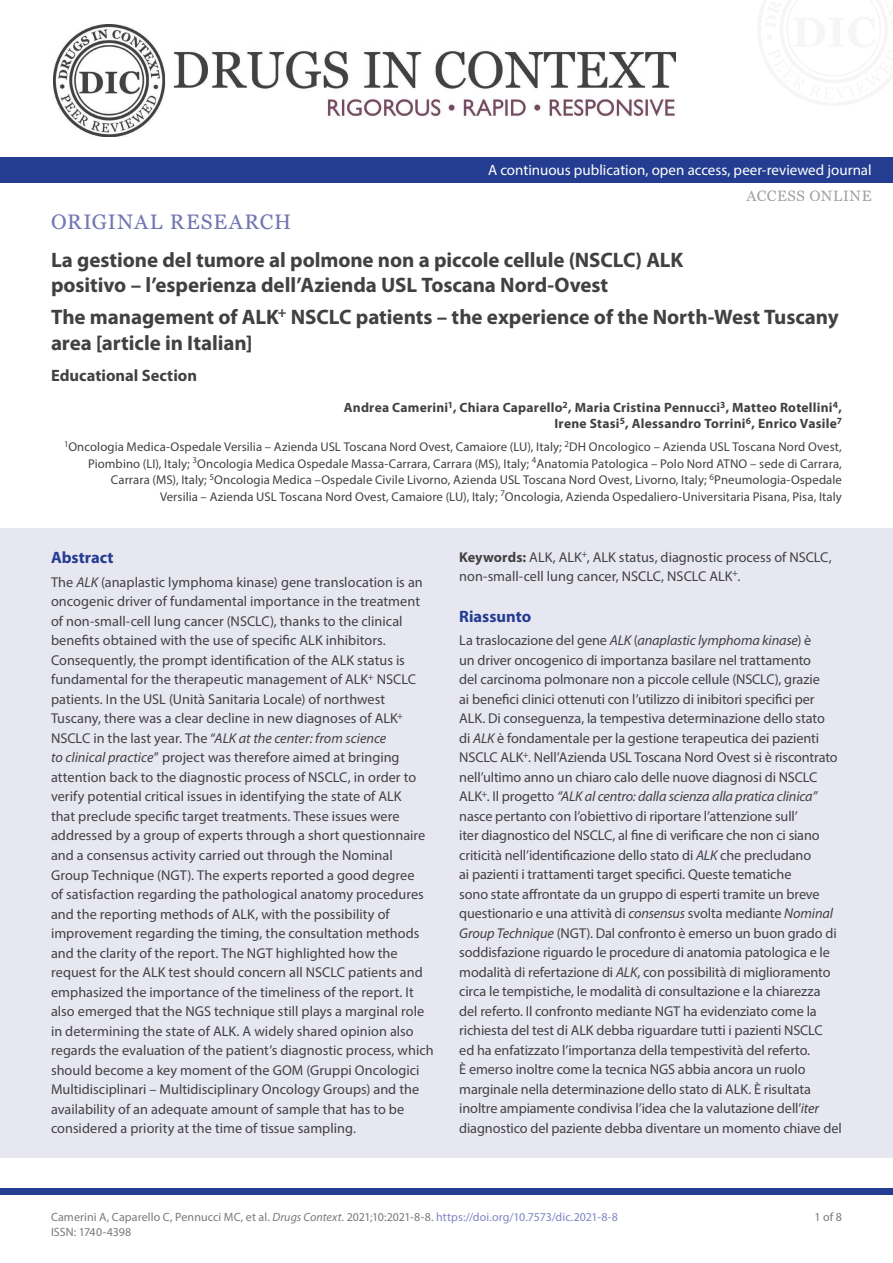
<style>
.page{position:relative;width:893px;height:1263px;background:#fff}
.page>*{position:absolute;margin:0;border:0;box-sizing:border-box;transform-origin:0 0}
.JTL{font:700 21px/25.5px "Myriad Pro";letter-spacing:-.005em;color:#424142}
.SP_JID{font:21px "Georgia";letter-spacing:.05em;color:#7376b2}
.JTL-2{font:700 16.5px "Myriad Pro";color:#424142}
.OPH1{font:700 16.5px "Myriad Pro";color:#243d91}
.t1{font:15px "Myriad Pro";color:#fff}
.t2{font:15px "Georgia";letter-spacing:.045em;color:#7c7878}
.OPTX{font:14.25px/19.5px "Myriad Pro";color:#424142}
.OPTXS{font:14.25px/19.5px "Myriad Pro";color:#424142}
.JAU{font:700 13.5px/16.2px "Myriad Pro";letter-spacing:.015em;color:#424142;text-align:right}
.JAF{font:12.75px/16.5px "Myriad Pro";letter-spacing:.005em;color:#424142;text-align:right}
.t3{font:12px "Myriad Pro";letter-spacing:.005em;color:#7c7878}
.s1{font-style:italic}
.s2{font-weight:700}
.s3{color:#7f85c1}
</style>
<div class="page">
<div style="left:0;top:157px;width:893px;height:26px;background:#243d91"></div>
<img style="left:53px;top:24px;width:622px;height:112px">
<div style="left:0;top:528px;width:893px;height:629px;background:#e7e7f2"></div>
<div style="left:0;top:1188px;width:893px;height:7px;background:#243d91"></div>
<p class="t1" style="left:488px;top:161px;width:385px">A continuous publication, open access, peer-reviewed journal</p>
<p class="SP_JID" style="left:51px;top:206px;width:242px">ORIGINAL RESEARCH</p>
<p class="t2" style="left:746px;top:185px;width:127px">ACCESS ONLINE</p>
<p class="JTL" style="left:51px;top:246px;width:634px">La gestione del tumore al polmone non a piccole cellule (NSCLC) ALK positivo – l’esperienza dell’Azienda USL Toscana Nord-Ovest</p>
<p class="JTL" style="left:51px;top:304px;width:789px">The management of ALK<sup>+</sup> NSCLC patients – the experience of the North-West Tuscany area [article in Italian]</p>
<p class="JTL-2" style="left:51px;top:364px;width:148px">Educational Section</p>
<p class="JAU" style="left:344px;top:399px;width:500px">Andrea Camerini<sup>1</sup>, Chiara Caparello<sup>2</sup>, Maria Cristina Pennucci<sup>3</sup>, Matteo Rotellini<sup>4</sup>,<br>Irene Stasi<sup>5</sup>, Alessandro Torrini<sup>6</sup>, Enrico Vasile<sup>7</sup></p>
<p class="JAF" style="left:64px;top:438px;width:779px"><sup>1</sup>Oncologia Medica-Ospedale Versilia – Azienda USL Toscana Nord Ovest, Camaiore (LU), Italy; <sup>2</sup>DH Oncologico – Azienda USL Toscana Nord Ovest, Piombino (LI), Italy; <sup>3</sup>Oncologia Medica Ospedale Massa-Carrara, Carrara (MS), Italy; <sup>4</sup>Anatomia Patologica – Polo Nord ATNO – sede di Carrara, Carrara (MS), Italy; <sup>5</sup>Oncologia Medica –Ospedale Civile Livorno, Azienda USL Toscana Nord Ovest, Livorno, Italy; <sup>6</sup>Pneumologia-Ospedale<br>Versilia – Azienda USL Toscana Nord Ovest, Camaiore (LU), Italy; <sup>7</sup>Oncologia, Azienda Ospedaliero-Universitaria Pisana, Pisa, Italy</p>
<p class="OPH1" style="left:51px;top:547px;width:64px">Abstract</p>
<p class="OPTX" style="left:51px;top:572px;width:384px">The <span class="s1">ALK</span> (anaplastic lymphoma kinase) gene translocation is an oncogenic driver of fundamental importance in the treatment of non-small-cell lung cancer (NSCLC), thanks to the clinical benefits obtained with the use of specific ALK inhibitors.<br>Consequently, the prompt identification of the ALK status is fundamental for the therapeutic management of ALK<sup>+</sup> NSCLC patients. In the USL (Unità Sanitaria Locale) of northwest Tuscany, there was a clear decline in new diagnoses of ALK<sup>+ </sup>NSCLC in the last year. The “<span class="s1">ALK at the center: from science<br>to clinical practice</span>” project was therefore aimed at bringing attention back to the diagnostic process of NSCLC, in order to verify potential critical issues in identifying the state of ALK<br>that preclude specific target treatments. These issues were addressed by a group of experts through a short questionnaire and a consensus activity carried out through the Nominal Group Technique (NGT). The experts reported a good degree<br>of satisfaction regarding the pathological anatomy procedures and the reporting methods of ALK, with the possibility of improvement regarding the timing, the consultation methods and the clarity of the report. The NGT highlighted how the request for the ALK test should concern all NSCLC patients and emphasized the importance of the timeliness of the report. It also emerged that the NGS technique still plays a marginal role in determining the state of ALK. A widely shared opinion also regards the evaluation of the patient’s diagnostic process, which should become a key moment of the GOM (Gruppi Oncologici Multidisciplinari – Multidisciplinary Oncology Groups) and the availability of an adequate amount of sample that has to be considered a priority at the time of tissue sampling.</p>
<p class="OPTXS" style="left:459px;top:547px;width:374px"><span class="s2">Keywords:</span> ALK, ALK<sup>+</sup>, ALK status, diagnostic process of NSCLC, non-small-cell lung cancer, NSCLC, NSCLC ALK<sup>+</sup>.</p>
<p class="OPH1" style="left:459px;top:605px;width:74px">Riassunto</p>
<p class="OPTX" style="left:459px;top:630px;width:384px">La traslocazione del gene <span class="s1">ALK</span> (<span class="s1">anaplastic lymphoma kinase</span>) è<br>un driver oncogenico di importanza basilare nel trattamento<br>del carcinoma polmonare non a piccole cellule (NSCLC), grazie<br>ai benefici clinici ottenuti con l’utilizzo di inibitori specifici per ALK. Di conseguenza, la tempestiva determinazione dello stato<br>di <span class="s1">ALK</span> è fondamentale per la gestione terapeutica dei pazienti NSCLC ALK<sup>+</sup>. Nell’Azienda USL Toscana Nord Ovest si è riscontrato nell’ultimo anno un chiaro calo delle nuove diagnosi di NSCLC ALK<sup>+</sup>. Il progetto <span class="s1">“ALK al centro: dalla scienza alla pratica clinica” </span>nasce pertanto con l’obiettivo di riportare l’attenzione sull’<br>iter diagnostico del NSCLC, al fine di verificare che non ci siano criticità nell’identificazione dello stato di <span class="s1">ALK</span> che precludano<br>ai pazienti i trattamenti target specifici. Queste tematiche<br>sono state affrontate da un gruppo di esperti tramite un breve questionario e una attività di <span class="s1">consensus</span> svolta mediante <span class="s1">Nominal Group Technique</span> (NGT). Dal confronto è emerso un buon grado di soddisfazione riguardo le procedure di anatomia patologica e le modalità di refertazione di <span class="s1">ALK</span>, con possibilità di miglioramento circa le tempistiche, le modalità di consultazione e la chiarezza del referto. Il confronto mediante NGT ha evidenziato come la richiesta del test di ALK debba riguardare tutti i pazienti NSCLC<br>ed ha enfatizzato l’importanza della tempestività del referto.<br>È emerso inoltre come la tecnica NGS abbia ancora un ruolo marginale nella determinazione dello stato di ALK. È risultata inoltre ampiamente condivisa l’idea che la valutazione dell’<span class="s1">iter </span>diagnostico del paziente debba diventare un momento chiave del</p>
<p class="t3" style="left:51px;top:1209px;width:569px">Camerini A, Caparello C, Pennucci MC, et al. <span class="s1">Drugs Context.</span> 2021;10:2021-8-8. <span class="s3">https://doi.org/10.7573/dic.2021-8-8</span></p>
<p class="t3" style="left:814px;top:1209px;width:29px">1 of 8</p>
<p class="t3" style="left:51px;top:1224px;width:82px">ISSN: 1740-4398</p>
</div>
